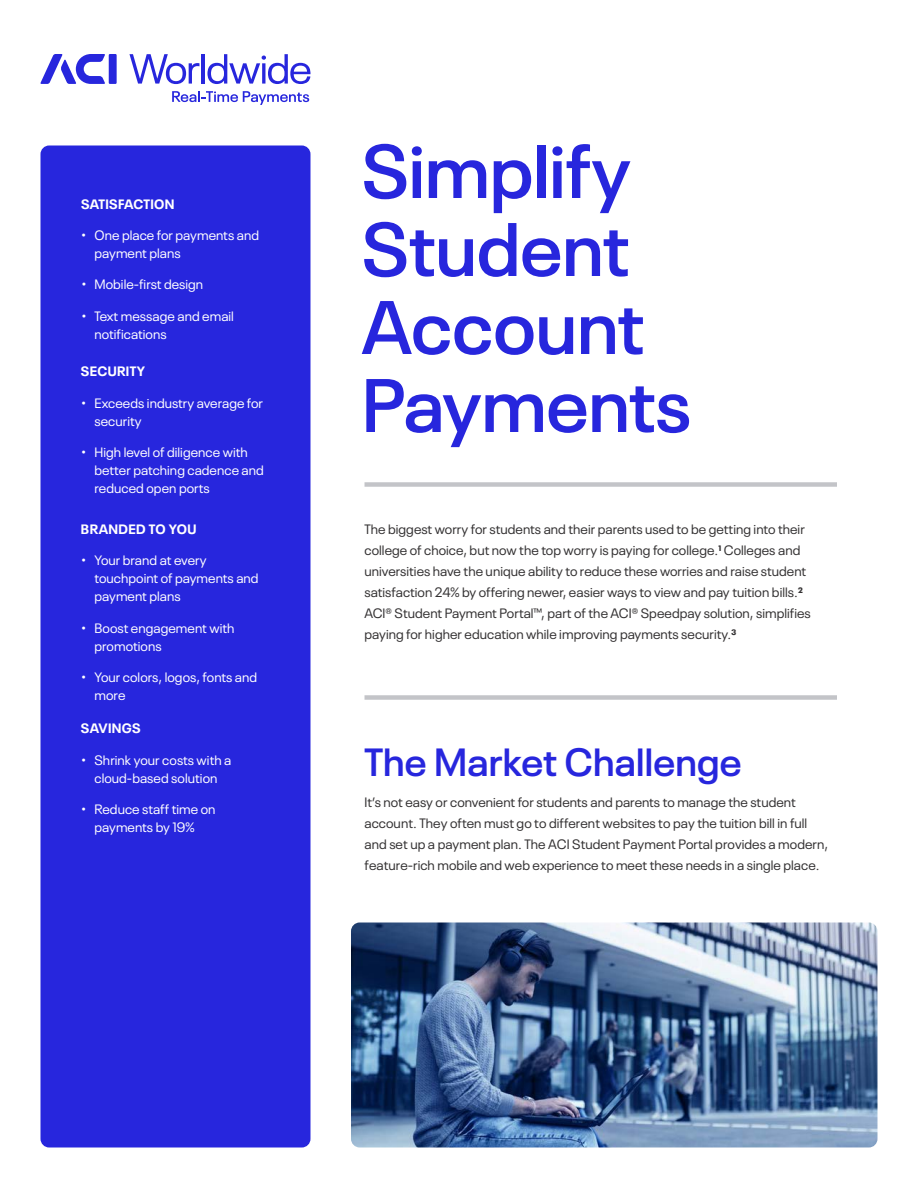
<style>
.page{position:relative;width:918px;height:1188px;background:#fff}
.page>*{position:absolute;margin:0;border:0;box-sizing:border-box;transform-origin:0 0}
.t1{font:600 75px/78px "Neue Plak";color:#2726dd}
.t2{font:600 39px "Neue Plak";letter-spacing:.005em;color:#2726dd}
.t3{font:13.5px/21px "Neue Plak";letter-spacing:.005em;color:#333132}
.t4{font:13.5px/18px "Neue Plak";letter-spacing:.005em;color:#fff}
.t5{font:700 13.5px "Neue Plak";letter-spacing:.025em;color:#fff}
</style>
<div class="page">
<div style="left:40px;top:146px;width:270px;height:1002px;background:#2726dd;border-radius:9px"></div>
<img style="left:351px;top:922px;width:527px;height:226px">
<div style="left:109px;top:54px;width:8px;height:30px;background:#2726dd"></div>
<svg style="left:40px;top:54px;width:65px;height:30px"></svg>
<svg style="left:129px;top:54px;width:70px;height:30px"></svg>
<hr style="left:202px;top:54px;width:3px;height:30px;background:#2726dd">
<svg style="left:207px;top:54px;width:103px;height:30px"></svg>
<svg style="left:172px;top:91px;width:137px;height:14px"></svg>
<div style="left:364px;top:482px;width:473px;height:5px;background:#c3c4c8"></div>
<div style="left:364px;top:695px;width:473px;height:5px;background:#c3c4c8"></div>
<p class="t5" style="left:81px;top:193px;width:95px">SATISFACTION</p>
<p class="t4" style="left:94px;top:225px;width:166px;text-indent:-14px">• One place for payments and payment plans</p>
<p class="t4" style="left:81px;top:274px;width:124px">• Mobile-first design</p>
<p class="t4" style="left:94px;top:306px;width:141px;text-indent:-14px">• Text message and email notifications</p>
<p class="t5" style="left:81px;top:361px;width:66px">SECURITY</p>
<p class="t4" style="left:94px;top:393px;width:170px;text-indent:-14px">• Exceeds industry average for security</p>
<p class="t4" style="left:94px;top:442px;width:171px;text-indent:-14px">• High level of diligence with better patching cadence and reduced open ports</p>
<p class="t5" style="left:81px;top:518px;width:117px">BRANDED TO YOU</p>
<p class="t4" style="left:94px;top:550px;width:166px;text-indent:-14px">• Your brand at every touchpoint of payments and payment plans</p>
<p class="t4" style="left:94px;top:618px;width:141px;text-indent:-13px">• Boost engagement with promotions</p>
<p class="t4" style="left:94px;top:667px;width:164px;text-indent:-13px">• Your colors, logos, fonts and more</p>
<p class="t5" style="left:81px;top:718px;width:61px">SAVINGS</p>
<p class="t4" style="left:81px;top:750px;width:152px;text-align:center">• Shrink your costs with a cloud-based solution</p>
<p class="t4" style="left:81px;top:799px;width:136px;text-align:center">• Reduce staff time on payments by 19%</p>
<h1 class="t1" style="left:362px;top:125px;width:331px">Simplify<br>Student<br>Account<br>Payments</h1>
<p class="t3" style="left:364px;top:517px;width:448px">The biggest worry for students and their parents used to be getting into their college of choice, but now the top worry is paying for college.<sup>1</sup> Colleges and universities have the unique ability to reduce these worries and raise student satisfaction 24% by offering newer, easier ways to view and pay tuition bills.<sup>2<br></sup>ACI® Student Payment Portal™, part of the ACI® Speedpay solution, simplifies paying for higher education while improving payments security.<sup>3</sup></p>
<h2 class="t2" style="left:364px;top:731px;width:379px">The Market Challenge</h2>
<p class="t3" style="left:364px;top:790px;width:465px">It’s not easy or convenient for students and parents to manage the student account. They often must go to different websites to pay the tuition bill in full and set up a payment plan. The ACI Student Payment Portal provides a modern, feature-rich mobile and web experience to meet these needs in a single place.</p>
</div>
